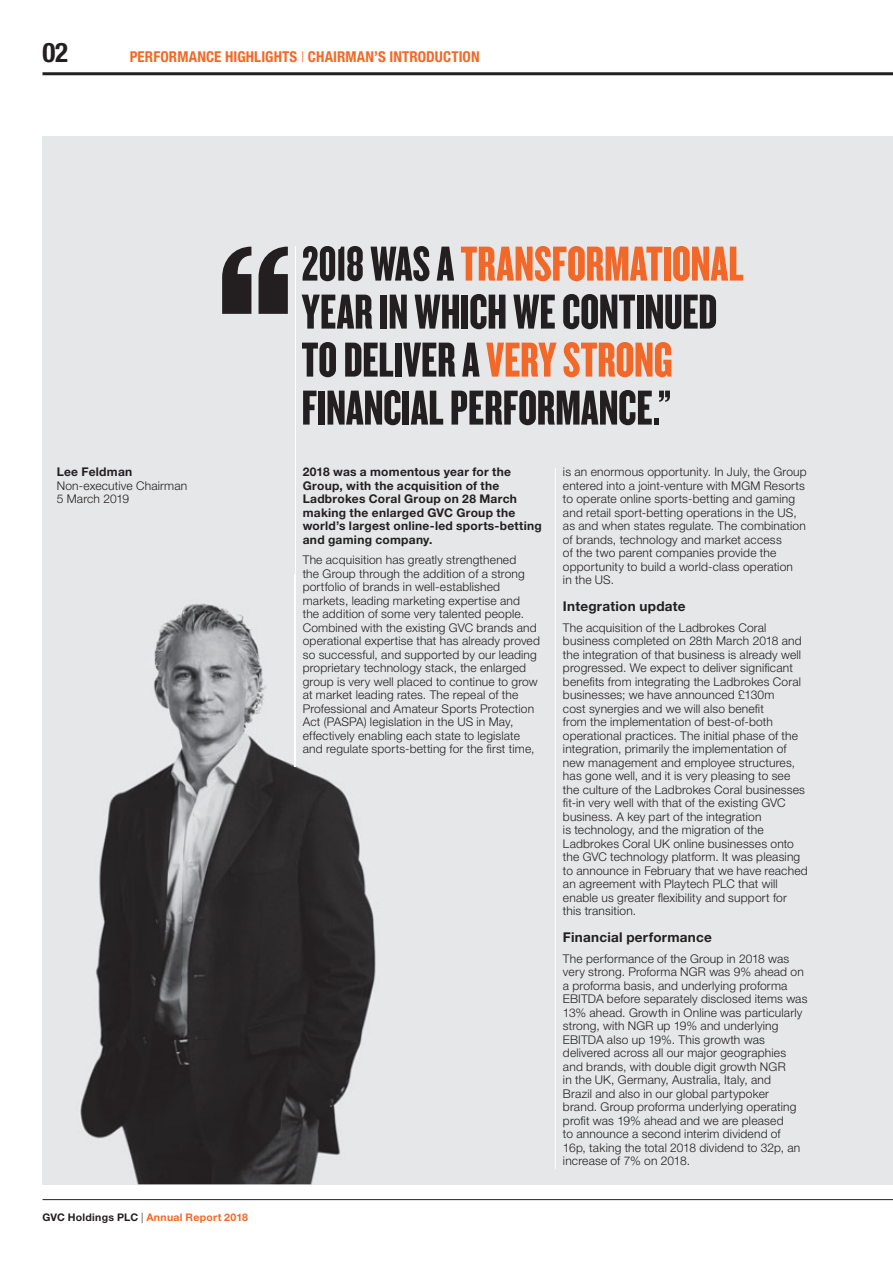
<style>
.page{position:relative;width:893px;height:1263px;background:#fff}
.page>*{position:absolute;margin:0;border:0;box-sizing:border-box;transform-origin:0 0}
.t1{font:51px/48px "Knockout HTF68 Full Featherwt";color:#231f20}
.t2{font:700 condensed 27px "Helvetica Neue LT Std";color:#231f20}
.t3{font:700 condensed 15px "Helvetica Neue LT Std";letter-spacing:.005em;color:#f26829}
.t4{font:700 13.5px "Helvetica Neue LT Std";letter-spacing:.02em;color:#231f20}
.t5{font:300 12px/13.5px "Helvetica Neue LT Std";letter-spacing:.015em;color:#231f20}
.t6{font:700 12px/13.5px "Helvetica Neue LT Std";letter-spacing:.02em;color:#231f20}
.t7{font:700 10.5px "Helvetica Neue LT Std";letter-spacing:.025em;color:#f26829}
.s1{font-weight:300}
.s2{color:#f26829}
.s3{color:#231f20}
.s4{font-weight:300;color:#231f20}
</style>
<div class="page">
<div style="left:42px;top:136px;width:850px;height:1048px;background:#e6e7e8"></div>
<svg style="left:222px;top:247px;width:66px;height:67px"></svg>
<hr style="left:555px;top:468px;width:1px;height:701px;background:#fff">
<hr style="left:295px;top:247px;width:1px;height:520px;background:#fff">
<img style="left:80px;top:574px;width:296px;height:610px">
<img style="left:295px;top:574px;width:1px;height:193px">
<hr style="left:42px;top:72px;width:850px;height:3px;background:#231f20">
<hr style="left:42px;top:1199px;width:850px;height:1px;background:#231f20">
<h2 class="t2" style="left:42px;top:42px;width:27px">02</h2>
<p class="t3" style="left:130px;top:51px;width:351px">PERFORMANCE HIGHLIGHTS <span class="s1">|</span> CHAIRMAN’S INTRODUCTION</p>
<h1 class="t1" style="left:301px;top:239px;width:443px">2018 WAS A <span class="s2">TRANSFORMATIONAL<br></span>YEAR IN WHICH WE CONTINUED<br>TO DELIVER A <span class="s2">VERY STRONG<br></span>FINANCIAL PERFORMANCE.”</h1>
<p class="t6" style="left:57px;top:466px;width:77px">Lee Feldman</p>
<p class="t5" style="left:57px;top:480px;width:132px">Non-executive Chairman<br>5 March 2019</p>
<p class="t7" style="left:42px;top:1213px;width:207px"><span class="s3">GVC Holdings PLC</span> <span class="s4">|</span> Annual Report 2018</p>
<p class="t6" style="left:303px;top:466px;width:241px">2018 was a momentous year for the<br>Group, with the acquisition of the<br>Ladbrokes Coral Group on 28 March making the enlarged GVC Group the world’s largest online-led sports-betting and gaming company.</p>
<p class="t5" style="left:303px;top:554px;width:239px">The acquisition has greatly strengthened<br>the Group through the addition of a strong portfolio of brands in well-established markets, leading marketing expertise and<br>the addition of some very talented people.<br>Combined with the existing GVC brands and operational expertise that has already proved so successful, and supported by our leading proprietary technology stack, the enlarged group is very well placed to continue to grow at market leading rates. The repeal of the Professional and Amateur Sports Protection Act (PASPA) legislation in the US in May, effectively enabling each state to legislate and regulate sports-betting for the first time,</p>
<p class="t5" style="left:563px;top:466px;width:245px">is an enormous opportunity. In July, the Group entered into a joint-venture with MGM Resorts to operate online sports-betting and gaming and retail sport-betting operations in the US, as and when states regulate. The combination of brands, technology and market access<br>of the two parent companies provide the opportunity to build a world-class operation<br>in the US.</p>
<p class="t4" style="left:563px;top:602px;width:124px">Integration update</p>
<p class="t5" style="left:563px;top:622px;width:246px">The acquisition of the Ladbrokes Coral business completed on 28th March 2018 and the integration of that business is already well progressed. We expect to deliver significant benefits from integrating the Ladbrokes Coral businesses; we have announced £130m<br>cost synergies and we will also benefit<br>from the implementation of best-of-both operational practices. The initial phase of the integration, primarily the implementation of new management and employee structures, has gone well, and it is very pleasing to see the culture of the Ladbrokes Coral businesses fit-in very well with that of the existing GVC business. A key part of the integration<br>is technology, and the migration of the Ladbrokes Coral UK online businesses onto the GVC technology platform. It was pleasing to announce in February that we have reached an agreement with Playtech PLC that will enable us greater flexibility and support for this transition.</p>
<p class="t4" style="left:563px;top:933px;width:150px">Financial performance</p>
<p class="t5" style="left:563px;top:953px;width:246px">The performance of the Group in 2018 was very strong. Proforma NGR was 9% ahead on a proforma basis, and underlying proforma EBITDA before separately disclosed items was 13% ahead. Growth in Online was particularly strong, with NGR up 19% and underlying EBITDA also up 19%. This growth was delivered across all our major geographies and brands, with double digit growth NGR<br>in the UK, Germany, Australia, Italy, and<br>Brazil and also in our global partypoker<br>brand. Group proforma underlying operating profit was 19% ahead and we are pleased<br>to announce a second interim dividend of<br>16p, taking the total 2018 dividend to 32p, an increase of 7% on 2018.</p>
</div>
